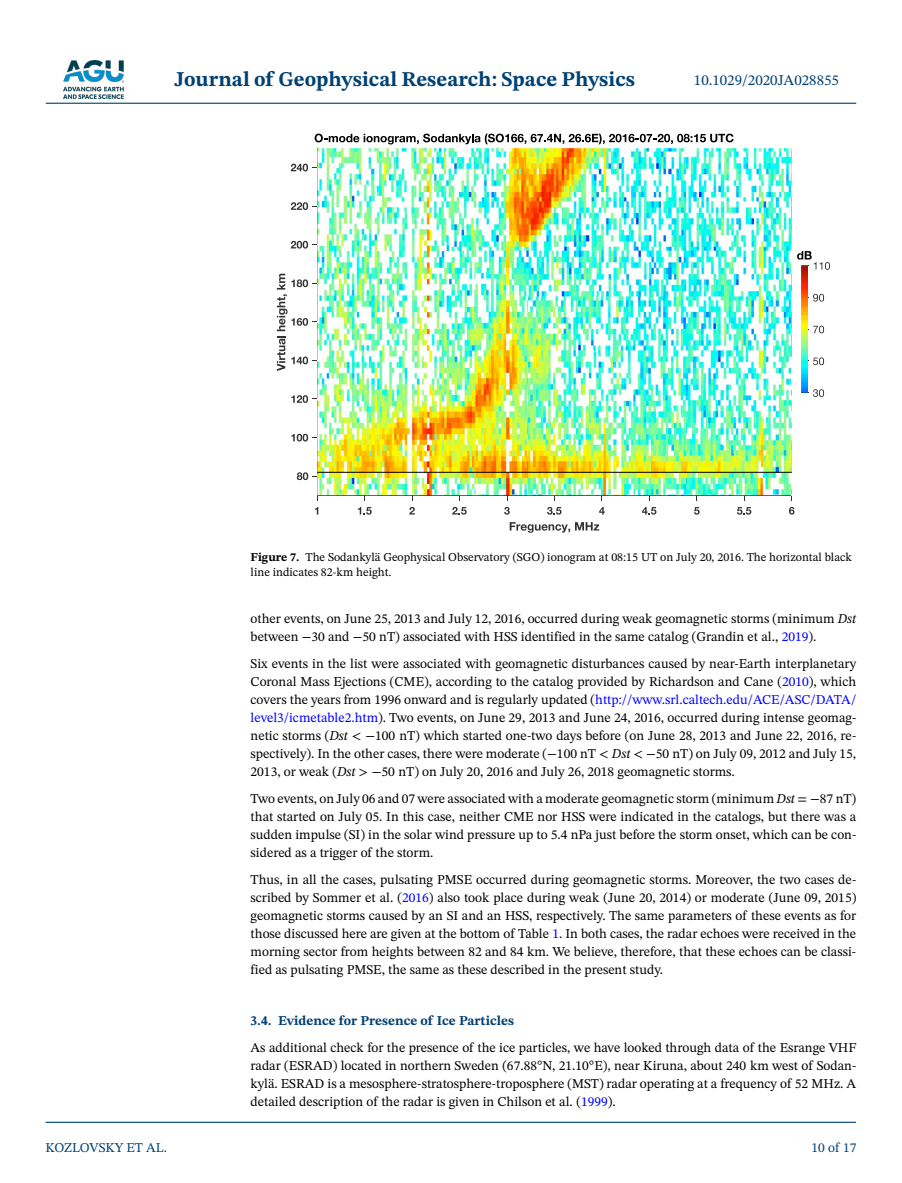
<style>
.page{position:relative;width:902px;height:1183px;background:#fff}
.page>*{position:absolute;margin:0;border:0;box-sizing:border-box;transform-origin:0 0}
.t1{font:700 21px "STIX Two Text";color:#004174}
.t2{font:15px "STIX Two Text";color:#004174}
.t3{font:13.5px/18px "STIX Two Text";color:#000;text-align:justify}
.t4{font:700 13.5px "STIX Two Text";color:#004174}
.t5{font:13.5px "STIX Two Text";color:#004174}
.t6{font:12px/15px "STIX Two Text";color:#000}
.s1{font-weight:700}
.s2{font-style:italic}
.s3{color:#00f}
</style>
<div class="page">
<img style="left:63px;top:60px;width:60px;height:39px">
<hr style="left:46px;top:103px;width:810px;height:1px;background:#004174">
<hr style="left:45px;top:1121px;width:810px;height:1px;background:#004174">
<svg style="left:315px;top:507px;width:3px;height:7px"></svg>
<svg style="left:358px;top:507px;width:13px;height:7px"></svg>
<svg style="left:409px;top:507px;width:6px;height:7px"></svg>
<svg style="left:452px;top:507px;width:14px;height:7px"></svg>
<svg style="left:504px;top:507px;width:5px;height:7px"></svg>
<svg style="left:547px;top:507px;width:14px;height:7px"></svg>
<svg style="left:599px;top:507px;width:5px;height:7px"></svg>
<svg style="left:642px;top:507px;width:14px;height:7px"></svg>
<svg style="left:694px;top:507px;width:5px;height:7px"></svg>
<svg style="left:737px;top:507px;width:14px;height:7px"></svg>
<svg style="left:789px;top:507px;width:5px;height:7px"></svg>
<svg style="left:509px;top:522px;width:90px;height:10px"></svg>
<img style="left:423px;top:148px;width:368px;height:49px">
<img style="left:791px;top:197px;width:1px;height:298px">
<img style="left:423px;top:197px;width:368px;height:50px">
<img style="left:475px;top:247px;width:316px;height:49px">
<img style="left:528px;top:296px;width:263px;height:50px">
<img style="left:633px;top:346px;width:158px;height:50px">
<img style="left:686px;top:396px;width:105px;height:49px">
<img style="left:739px;top:445px;width:52px;height:11px">
<svg style="left:314px;top:134px;width:419px;height:15px"></svg>
<img style="left:317px;top:148px;width:106px;height:347px">
<img style="left:422px;top:225px;width:53px;height:270px">
<img style="left:475px;top:264px;width:53px;height:231px">
<img style="left:528px;top:302px;width:105px;height:193px">
<img style="left:633px;top:379px;width:53px;height:116px">
<img style="left:686px;top:418px;width:53px;height:77px">
<img style="left:738px;top:456px;width:53px;height:39px">
<img style="left:317px;top:495px;width:474px;height:1px">
<svg style="left:297px;top:472px;width:21px;height:8px"></svg>
<svg style="left:291px;top:433px;width:27px;height:8px"></svg>
<svg style="left:291px;top:395px;width:27px;height:8px"></svg>
<svg style="left:277px;top:273px;width:41px;height:98px"></svg>
<svg style="left:291px;top:241px;width:27px;height:7px"></svg>
<svg style="left:291px;top:202px;width:27px;height:8px"></svg>
<svg style="left:291px;top:164px;width:27px;height:7px"></svg>
<hr style="left:317px;top:472px;width:474px;height:1px;background:#000">
<hr style="left:807px;top:265px;width:1px;height:128px;background:#323232">
<svg style="left:807px;top:357px;width:17px;height:8px"></svg>
<svg style="left:807px;top:325px;width:17px;height:8px"></svg>
<svg style="left:807px;top:294px;width:17px;height:7px"></svg>
<svg style="left:797px;top:251px;width:32px;height:19px"></svg>
<img style="left:801px;top:265px;width:6px;height:124px">
<svg style="left:801px;top:389px;width:23px;height:8px"></svg>
<h1 class="t1" style="left:174px;top:64px;width:462px">Journal of Geophysical Research: Space Physics</h1>
<p class="t2" style="left:693px;top:69px;width:146px">10.1029/2020JA028855</p>
<p class="t5" style="left:45px;top:1137px;width:123px">KOZLOVSKY ET AL.</p>
<p class="t6" style="left:250px;top:549px;width:603px"><span class="s1">Figure 7.</span> The Sodankylä Geophysical Observatory (SGO) ionogram at 08:15 UT on July 20, 2016. The horizontal black line indicates 82-km height.</p>
<p class="t3" style="left:250px;top:609px;width:607px">other events, on June 25, 2013 and July 12, 2016, occurred during weak geomagnetic storms (minimum <span class="s2">Dst </span>between −30 and −50 nT) associated with HSS identified in the same catalog (Grandin et al., <span class="s3">2019</span>).</p>
<p class="t3" style="left:250px;top:654px;width:607px">Six events in the list were associated with geomagnetic disturbances caused by near-Earth interplanetary Coronal Mass Ejections (CME), according to the catalog provided by Richardson and Cane (<span class="s3">2010</span>), which covers the years from 1996 onward and is regularly updated (<span class="s3">http://www.srl.caltech.edu/ACE/ASC/DATA/ level3/icmetable2.htm</span>). Two events, on June 29, 2013 and June 24, 2016, occurred during intense geomag&shy;netic storms (<span class="s2">Dst</span> &lt; −100 nT) which started one-two days before (on June 28, 2013 and June 22, 2016, re&shy;spectively). In the other cases, there were moderate (−100 nT &lt; <span class="s2">Dst</span> &lt; −50 nT) on July 09, 2012 and July 15, 2013, or weak (<span class="s2">Dst</span> &gt; −50 nT) on July 20, 2016 and July 26, 2018 geomagnetic storms.</p>
<p class="t3" style="left:250px;top:789px;width:607px">Two events, on July 06 and 07 were associated with a moderate geomagnetic storm (minimum <span class="s2">Dst</span> = −87 nT) that started on July 05. In this case, neither CME nor HSS were indicated in the catalogs, but there was a sudden impulse (SI) in the solar wind pressure up to 5.4 nPa just before the storm onset, which can be con&shy;sidered as a trigger of the storm.</p>
<p class="t3" style="left:250px;top:870px;width:607px">Thus, in all the cases, pulsating PMSE occurred during geomagnetic storms. Moreover, the two cases de&shy;scribed by Sommer et al. (<span class="s3">2016</span>) also took place during weak (June 20, 2014) or moderate (June 09, 2015) geomagnetic storms caused by an SI and an HSS, respectively. The same parameters of these events as for those discussed here are given at the bottom of Table <span class="s3">1</span>. In both cases, the radar echoes were received in the morning sector from heights between 82 and 84 km. We believe, therefore, that these echoes can be classi&shy;fied as pulsating PMSE, the same as these described in the present study.</p>
<p class="t4" style="left:250px;top:1010px;width:265px">3.4. Evidence for Presence of Ice Particles</p>
<p class="t3" style="left:250px;top:1038px;width:607px">As additional check for the presence of the ice particles, we have looked through data of the Esrange VHF radar (ESRAD) located in northern Sweden (67.88°N, 21.10°E), near Kiruna, about 240 km west of Sodan&shy;kylä. ESRAD is a mesosphere-stratosphere-troposphere (MST) radar operating at a frequency of 52 MHz. A detailed description of the radar is given in Chilson et al. (<span class="s3">1999</span>).</p>
<p class="t5" style="left:811px;top:1137px;width:46px">10 of 17</p>
</div>
